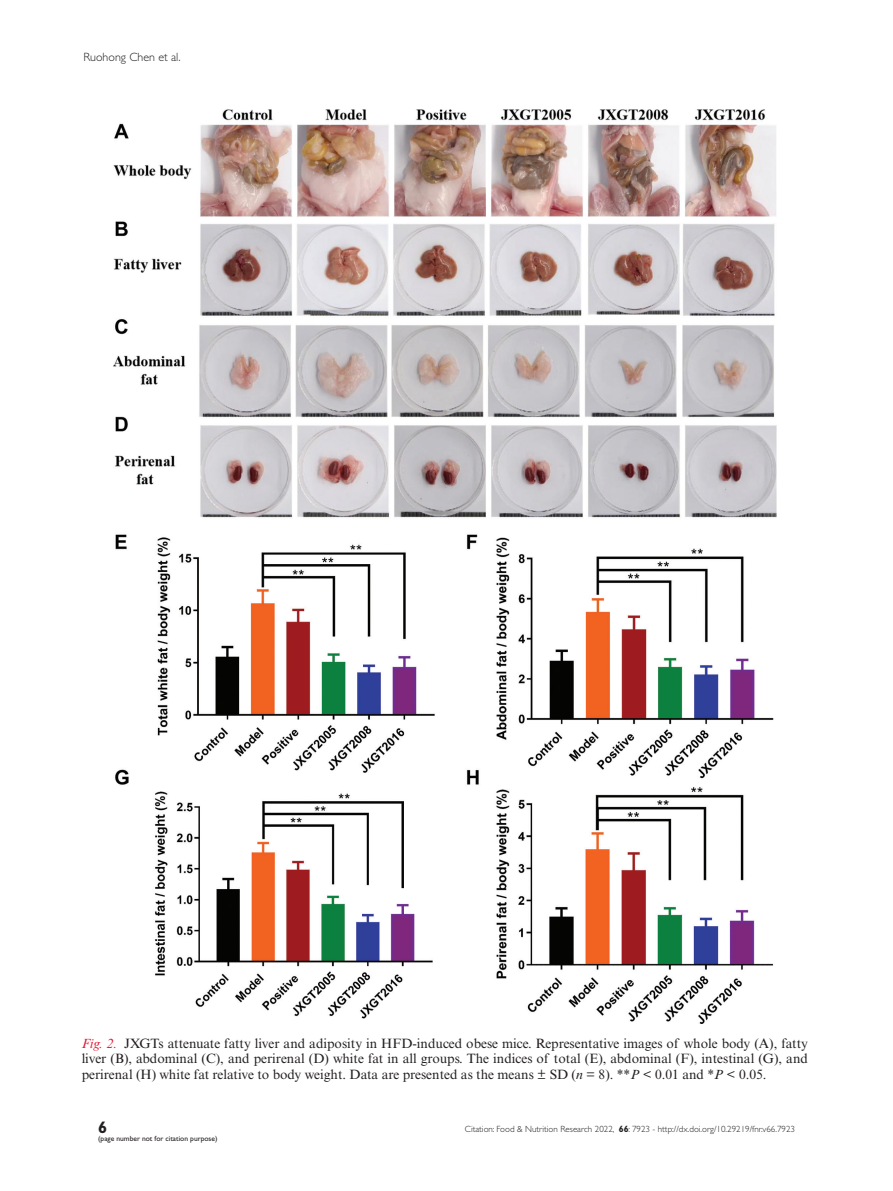
<style>
.page{position:relative;width:893px;height:1191px;background:#fff}
.page>*{position:absolute;margin:0;border:0;box-sizing:border-box;transform-origin:0 0}
.t1{font:700 16.5px "Gill Sans Std";color:#231f20}
.FC{font:13.5px/15.8px "Times New Roman MT Std";color:#231f20;text-align:justify}
.t2{font:300 12px "Gill Sans Std";color:#231f20}
.t3{font:300 9px "Gill Sans Std";color:#231f20}
.t4{font:7.5px "Gill Sans Std";color:#231f20}
.s1{font-style:italic;color:#e51836}
.s2{font-style:italic}
.s3{font-weight:700}
</style>
<div class="page">
<img style="left:113px;top:109px;width:664px;height:914px">
<p class="t2" style="left:83px;top:50px;width:99px">Ruohong Chen et al.</p>
<p class="FC" style="left:82px;top:1035px;width:728px"><span class="s1">Fig. 2.</span> JXGTs attenuate fatty liver and adiposity in HFD-induced obese mice. Representative images of whole body (A), fatty liver (B), abdominal (C), and perirenal (D) white fat in all groups. The indices of total (E), abdominal (F), intestinal (G), and perirenal (H) white fat relative to body weight. Data are presented as the means ± SD (<span class="s2">n</span> = 8). **<span class="s2">P</span> &lt; 0.01 and *<span class="s2">P</span> &lt; 0.05.</p>
<p class="t1" style="left:98px;top:1117px;width:11px">6</p>
<p class="t3" style="left:465px;top:1124px;width:332px">Citation: Food &amp; Nutrition Research 2022, <span class="s3">66</span>: 7923 - http://dx.doi.org/10.29219/fnr.v66.7923</p>
<p class="t4" style="left:98px;top:1133px;width:121px">(page number not for citation purpose)</p>
</div>
